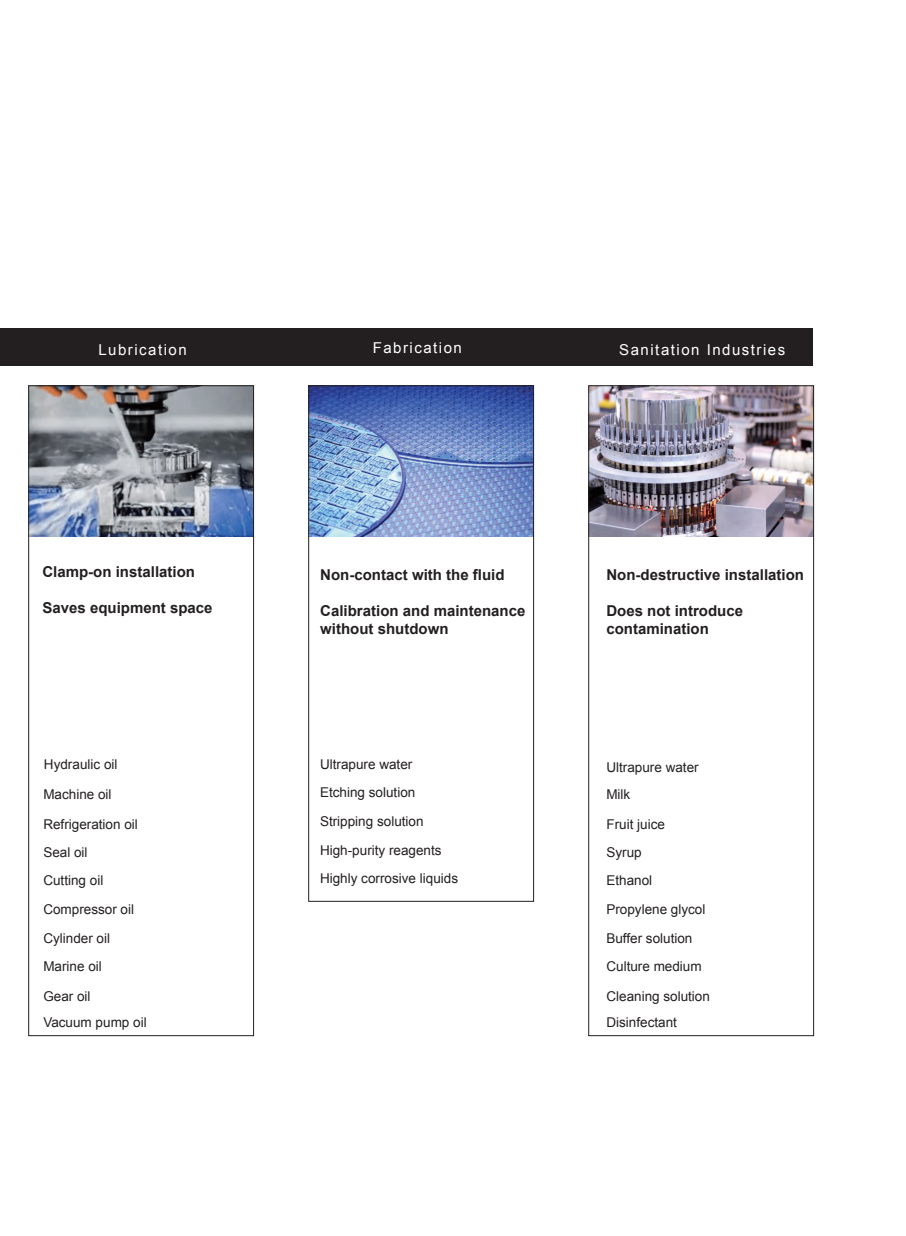
<style>
.page{position:relative;width:906px;height:1236px;background:#fff}
.page>*{position:absolute;margin:0;border:0;box-sizing:border-box;transform-origin:0 0}
.t1{font:700 15px/18px "Arial";color:#231f20}
.t2{font:15px "Arial";letter-spacing:.1em;color:#fff}
.t3{font:13.5px/28.7px "Arial";color:#231f20}
</style>
<div class="page">
<div style="left:0;top:329px;width:813px;height:37px;background:#231f20"></div>
<img style="left:30px;top:387px;width:222px;height:149px">
<img style="left:590px;top:387px;width:222px;height:149px">
<img style="left:310px;top:387px;width:222px;height:149px">
<div style="left:28px;top:385px;width:226px;height:651px;border:1px solid #231f20"></div>
<div style="left:308px;top:385px;width:226px;height:517px;border:1px solid #231f20"></div>
<div style="left:588px;top:385px;width:226px;height:651px;border:1px solid #231f20"></div>
<p class="t2" style="left:98px;top:340px;width:90px">Lubrication</p>
<p class="t1" style="left:42px;top:563px;width:154px">Clamp-on installation</p>
<p class="t1" style="left:42px;top:599px;width:172px">Saves equipment space</p>
<p class="t3" style="left:44px;top:750px;width:75px">Hydraulic oil</p>
<p class="t3" style="left:43px;top:780px;width:96px">Machine oil<br>Refrigeration oil<br>Seal oil<br>Cutting oil<br>Compressor oil<br>Cylinder oil<br>Marine oil<br>Gear oil</p>
<p class="t3" style="left:43px;top:1008px;width:105px">Vacuum pump oil</p>
<p class="t2" style="left:373px;top:338px;width:91px">Fabrication</p>
<p class="t2" style="left:619px;top:340px;width:167px">Sanitation Industries</p>
<p class="t1" style="left:320px;top:566px;width:186px">Non-contact with the fluid</p>
<p class="t1" style="left:320px;top:602px;width:207px">Calibration and maintenance without shutdown</p>
<p class="t3" style="left:320px;top:751px;width:97px;line-height:27.9px">Ultrapure water<br>Etching solution</p>
<p class="t3" style="left:320px;top:807px;width:140px">Stripping solution<br>High-purity reagents<br>Highly corrosive liquids</p>
<p class="t1" style="left:606px;top:566px;width:199px">Non-destructive installation</p>
<p class="t1" style="left:606px;top:602px;width:138px">Does not introduce contamination</p>
<p class="t3" style="left:606px;top:753px;width:105px">Ultrapure water<br>Milk<br>Fruit juice<br>Syrup<br>Ethanol<br>Propylene glycol<br>Buffer solution<br>Culture medium<br>Cleaning solution</p>
<p class="t3" style="left:606px;top:1008px;width:72px">Disinfectant</p>
</div>
